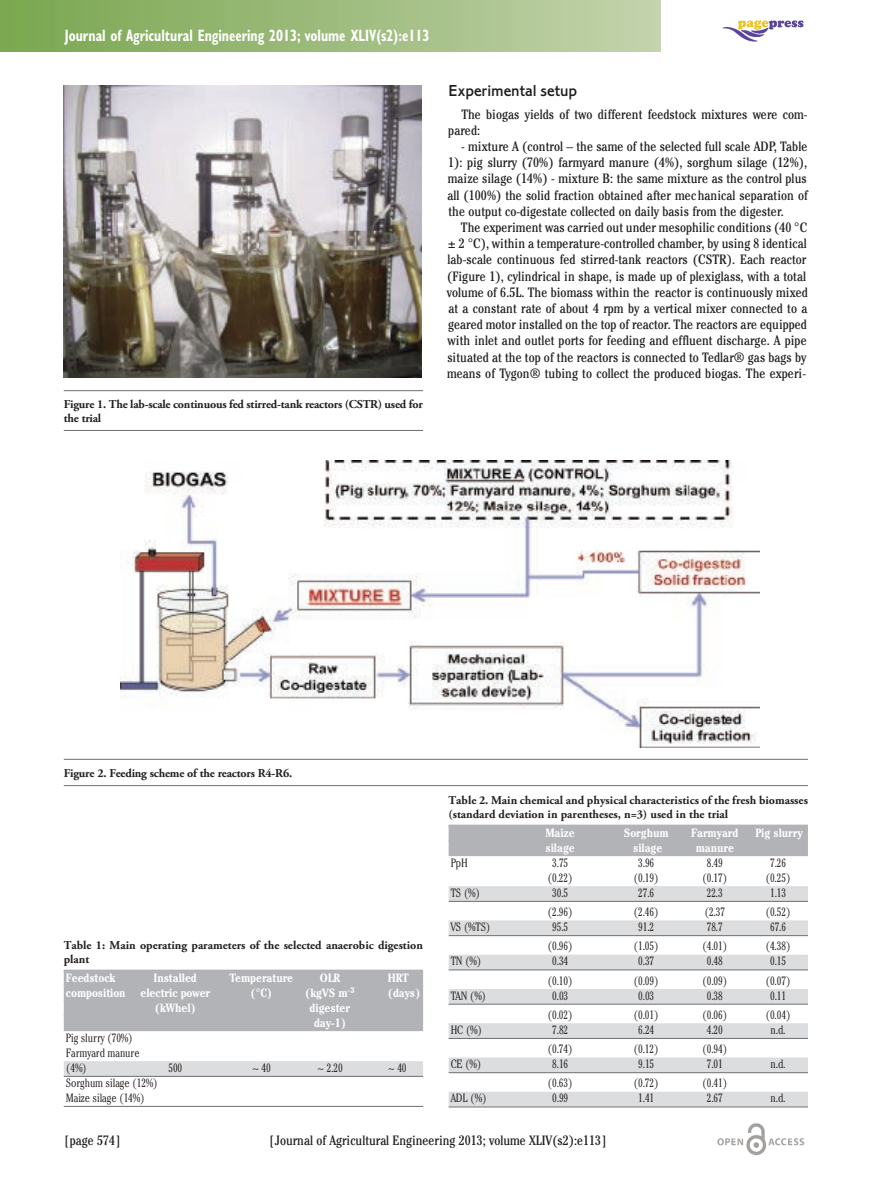
<style>
.page{position:relative;width:893px;height:1191px;background:#fff}
.page>*{position:absolute;margin:0;border:0;box-sizing:border-box;transform-origin:0 0}
.t1{font:700 condensed 16.5px "Gill Sans";color:#fff;scale:.82 1}
.t2{font:16.5px "Corinthian Medium Plain";color:#231f20}
.t3{font:condensed 13.5px/16.2px "Cheltenham";letter-spacing:.005em;color:#231f20}
.t4{font:300 condensed 12px/15px "Cheltenham";letter-spacing:-.01em;color:#231f20}
.t5{font:700 12px/13.5px "Adobe Garamond Pro";color:#231f20}
.t6{font:700 condensed 12px/15px "Cheltenham";letter-spacing:-.01em;color:#fff;text-align:center}
</style>
<div class="page">
<img style="left:717px;top:1123px;width:88px;height:33px">
<img style="left:723px;top:20px;width:81px;height:22px">
<div style="left:0;top:0;width:660px;height:51px;background:linear-gradient(to right,#79a64f,#c3d2ac)"></div>
<div style="left:64px;top:969px;width:359px;height:17px;background:#b2b3b7"></div>
<div style="left:64px;top:984px;width:359px;height:17px;background:#b2b3b7"></div>
<div style="left:64px;top:999px;width:359px;height:17px;background:#b2b3b7"></div>
<div style="left:64px;top:1014px;width:359px;height:17px;background:#b2b3b7"></div>
<div style="left:64px;top:1061px;width:359px;height:15px;background:#dcdddf"></div>
<hr style="left:64px;top:1076px;width:359px;height:1px;background:#6c6d70">
<hr style="left:64px;top:1106px;width:359px;height:1px;background:#6c6d70">
<img style="left:120px;top:461px;width:639px;height:286px">
<hr style="left:64px;top:759px;width:744px;height:1px;background:#6c6d70">
<hr style="left:64px;top:785px;width:744px;height:1px;background:#6c6d70">
<img style="left:64px;top:86px;width:358px;height:291px">
<hr style="left:64px;top:390px;width:359px;height:1px;background:#6c6d70">
<hr style="left:64px;top:430px;width:359px;height:1px;background:#6c6d70">
<div style="left:449px;top:824px;width:359px;height:17px;background:#b2b3b7"></div>
<div style="left:449px;top:839px;width:359px;height:17px;background:#b2b3b7"></div>
<div style="left:449px;top:886px;width:359px;height:15px;background:#dcdddf"></div>
<hr style="left:449px;top:901px;width:359px;height:1px;background:#6c6d70">
<div style="left:449px;top:920px;width:359px;height:15px;background:#dcdddf"></div>
<hr style="left:449px;top:935px;width:359px;height:1px;background:#6c6d70">
<div style="left:449px;top:954px;width:359px;height:15px;background:#dcdddf"></div>
<hr style="left:449px;top:969px;width:359px;height:1px;background:#6c6d70">
<div style="left:449px;top:989px;width:359px;height:15px;background:#dcdddf"></div>
<hr style="left:449px;top:1004px;width:359px;height:1px;background:#6c6d70">
<div style="left:449px;top:1023px;width:359px;height:15px;background:#dcdddf"></div>
<hr style="left:449px;top:1038px;width:359px;height:1px;background:#6c6d70">
<div style="left:449px;top:1057px;width:359px;height:15px;background:#dcdddf"></div>
<hr style="left:449px;top:1072px;width:359px;height:1px;background:#6c6d70">
<div style="left:449px;top:1091px;width:359px;height:15px;background:#dcdddf"></div>
<hr style="left:449px;top:1106px;width:359px;height:1px;background:#6c6d70">
<p class="t1" style="left:65px;top:29px;width:446px">Journal of Agricultural Engineering 2013; volume XLIV(s2):e113</p>
<p class="t5" style="left:64px;top:398px;width:361px">Figure 1. The lab-scale continuous fed stirred-tank reactors (CSTR) used for the trial</p>
<p class="t2" style="left:449px;top:85px;width:130px">Experimental setup</p>
<p class="t3" style="left:448px;top:107px;width:361px;text-indent:13px">The biogas yields of two different feedstock mixtures were com&shy;pared:</p>
<p class="t3" style="left:447px;top:139px;width:362px;text-align:justify;text-indent:14px">- mixture A (control – the same of the selected full scale ADP, Table 1): pig slurry (70%) farmyard manure (4%), sorghum silage (12%), maize silage (14%) - mixture B: the same mixture as the control plus all (100%) the solid fraction obtained after mechanical separation of the output co-digestate collected on daily basis from the digester.</p>
<p class="t3" style="left:447px;top:220px;width:362px;text-indent:14px">The experiment was carried out under mesophilic conditions (40 °C ± 2 °C), within a temperature-controlled chamber, by using 8 identical lab-scale continuous fed stirred-tank reactors (CSTR). Each reactor (Figure 1), cylindrical in shape, is made up of plexiglass, with a total volume of 6.5L. The biomass within the reactor is continuously mixed at a constant rate of about 4 rpm by a vertical mixer connected to a geared motor installed on the top of reactor. The reactors are equipped with inlet and outlet ports for feeding and effluent discharge. A pipe situated at the top of the reactors is connected to Tedlar® gas bags by means of Tygon® tubing to collect the produced biogas. The experi-</p>
<p class="t5" style="left:64px;top:767px;width:230px">Figure 2. Feeding scheme of the reactors R4-R6.</p>
<p class="t5" style="left:64px;top:939px;width:361px">Table 1: Main operating parameters of the selected anaerobic digestion plant</p>
<p class="t6" style="left:66px;top:971px;width:51px">Feedstock</p>
<p class="t6" style="left:154px;top:971px;width:45px">Installed</p>
<p class="t6" style="left:230px;top:971px;width:65px">Temperature</p>
<p class="t6" style="left:320px;top:971px;width:22px">OLR</p>
<p class="t6" style="left:388px;top:971px;width:23px">HRT</p>
<p class="t6" style="left:66px;top:986px;width:146px">composition electric power</p>
<p class="t6" style="left:251px;top:986px;width:23px">(°C)</p>
<p class="t6" style="left:305px;top:986px;width:51px">(kgVS m<sup>-3</sup></p>
<p class="t6" style="left:388px;top:986px;width:34px">(days)</p>
<p class="t6" style="left:155px;top:1001px;width:43px">(kWhel)</p>
<p class="t6" style="left:310px;top:1001px;width:42px">digester day-1)</p>
<p class="t4" style="left:66px;top:1031px;width:75px">Pig slurry (70%)<br>Farmyard manure (4%)</p>
<p class="t4" style="left:168px;top:1061px;width:15px">500</p>
<p class="t4" style="left:252px;top:1061px;width:20px">~ 40</p>
<p class="t4" style="left:317px;top:1061px;width:27px">~ 2.20</p>
<p class="t4" style="left:388px;top:1061px;width:20px">~ 40</p>
<p class="t4" style="left:66px;top:1076px;width:93px">Sorghum silage (12%)<br>Maize silage (14%)</p>
<p class="t5" style="left:449px;top:794px;width:361px">Table 2. Main chemical and physical characteristics of the fresh biomasses (standard deviation in parentheses, n=3) used in the trial</p>
<p class="t6" style="left:545px;top:826px;width:31px">Maize</p>
<p class="t6" style="left:624px;top:826px;width:46px">Sorghum</p>
<p class="t6" style="left:691px;top:826px;width:49px">Farmyard</p>
<p class="t6" style="left:755px;top:826px;width:49px">Pig slurry</p>
<p class="t6" style="left:546px;top:841px;width:31px">silage</p>
<p class="t6" style="left:633px;top:841px;width:31px">silage</p>
<p class="t6" style="left:696px;top:841px;width:40px">manure</p>
<p class="t4" style="left:451px;top:856px;width:19px">PpH</p>
<p class="t4" style="left:552px;top:856px;width:18px">3.75</p>
<p class="t4" style="left:638px;top:856px;width:18px">3.96</p>
<p class="t4" style="left:707px;top:856px;width:18px">8.49</p>
<p class="t4" style="left:770px;top:856px;width:18px">7.26</p>
<p class="t4" style="left:548px;top:871px;width:27px">(0.22)</p>
<p class="t4" style="left:634px;top:871px;width:27px">(0.19)</p>
<p class="t4" style="left:702px;top:871px;width:27px">(0.17)</p>
<p class="t4" style="left:765px;top:871px;width:27px">(0.25)</p>
<p class="t4" style="left:451px;top:886px;width:31px">TS (%)</p>
<p class="t4" style="left:552px;top:886px;width:18px">30.5</p>
<p class="t4" style="left:638px;top:886px;width:18px">27.6</p>
<p class="t4" style="left:707px;top:886px;width:18px">22.3</p>
<p class="t4" style="left:770px;top:886px;width:18px">1.13</p>
<p class="t4" style="left:548px;top:905px;width:27px">(2.96)</p>
<p class="t4" style="left:634px;top:905px;width:27px">(2.46)</p>
<p class="t4" style="left:704px;top:905px;width:22px">(2.37</p>
<p class="t4" style="left:765px;top:905px;width:27px">(0.52)</p>
<p class="t4" style="left:451px;top:920px;width:41px">VS (%TS)</p>
<p class="t4" style="left:552px;top:920px;width:18px">95.5</p>
<p class="t4" style="left:638px;top:920px;width:18px">91.2</p>
<p class="t4" style="left:707px;top:920px;width:18px">78.7</p>
<p class="t4" style="left:770px;top:920px;width:18px">67.6</p>
<p class="t4" style="left:548px;top:940px;width:27px">(0.96)</p>
<p class="t4" style="left:634px;top:940px;width:27px">(1.05)</p>
<p class="t4" style="left:702px;top:940px;width:27px">(4.01)</p>
<p class="t4" style="left:765px;top:940px;width:27px">(4.38)</p>
<p class="t4" style="left:451px;top:955px;width:32px">TN (%)</p>
<p class="t4" style="left:552px;top:955px;width:18px">0.34</p>
<p class="t4" style="left:638px;top:955px;width:18px">0.37</p>
<p class="t4" style="left:707px;top:955px;width:18px">0.48</p>
<p class="t4" style="left:770px;top:955px;width:18px">0.15</p>
<p class="t4" style="left:548px;top:974px;width:27px">(0.10)</p>
<p class="t4" style="left:634px;top:974px;width:27px">(0.09)</p>
<p class="t4" style="left:702px;top:974px;width:27px">(0.09)</p>
<p class="t4" style="left:765px;top:974px;width:27px">(0.07)</p>
<p class="t4" style="left:451px;top:989px;width:37px">TAN (%)</p>
<p class="t4" style="left:552px;top:989px;width:18px">0.03</p>
<p class="t4" style="left:638px;top:989px;width:18px">0.03</p>
<p class="t4" style="left:707px;top:989px;width:18px">0.38</p>
<p class="t4" style="left:770px;top:989px;width:18px">0.11</p>
<p class="t4" style="left:548px;top:1008px;width:27px">(0.02)</p>
<p class="t4" style="left:634px;top:1008px;width:27px">(0.01)</p>
<p class="t4" style="left:702px;top:1008px;width:27px">(0.06)</p>
<p class="t4" style="left:765px;top:1008px;width:27px">(0.04)</p>
<p class="t4" style="left:451px;top:1023px;width:33px">HC (%)</p>
<p class="t4" style="left:552px;top:1023px;width:18px">7.82</p>
<p class="t4" style="left:638px;top:1023px;width:18px">6.24</p>
<p class="t4" style="left:707px;top:1023px;width:18px">4.20</p>
<p class="t4" style="left:771px;top:1023px;width:17px">n.d.</p>
<p class="t4" style="left:548px;top:1042px;width:27px">(0.74)</p>
<p class="t4" style="left:634px;top:1042px;width:27px">(0.12)</p>
<p class="t4" style="left:702px;top:1042px;width:27px">(0.94)</p>
<p class="t4" style="left:451px;top:1057px;width:32px">CE (%)</p>
<p class="t4" style="left:552px;top:1057px;width:18px">8.16</p>
<p class="t4" style="left:638px;top:1057px;width:18px">9.15</p>
<p class="t4" style="left:707px;top:1057px;width:18px">7.01</p>
<p class="t4" style="left:771px;top:1057px;width:17px">n.d.</p>
<p class="t4" style="left:548px;top:1077px;width:27px">(0.63)</p>
<p class="t4" style="left:634px;top:1077px;width:27px">(0.72)</p>
<p class="t4" style="left:702px;top:1077px;width:27px">(0.41)</p>
<p class="t4" style="left:451px;top:1092px;width:37px">ADL (%)</p>
<p class="t4" style="left:552px;top:1092px;width:18px">0.99</p>
<p class="t4" style="left:638px;top:1092px;width:18px">1.41</p>
<p class="t4" style="left:707px;top:1092px;width:18px">2.67</p>
<p class="t4" style="left:771px;top:1092px;width:17px">n.d.</p>
<p class="t3" style="left:64px;top:1134px;width:59px">[page 574]</p>
<p class="t3" style="left:269px;top:1134px;width:340px">[Journal of Agricultural Engineering 2013; volume XLIV(s2):e113]</p>
</div>
